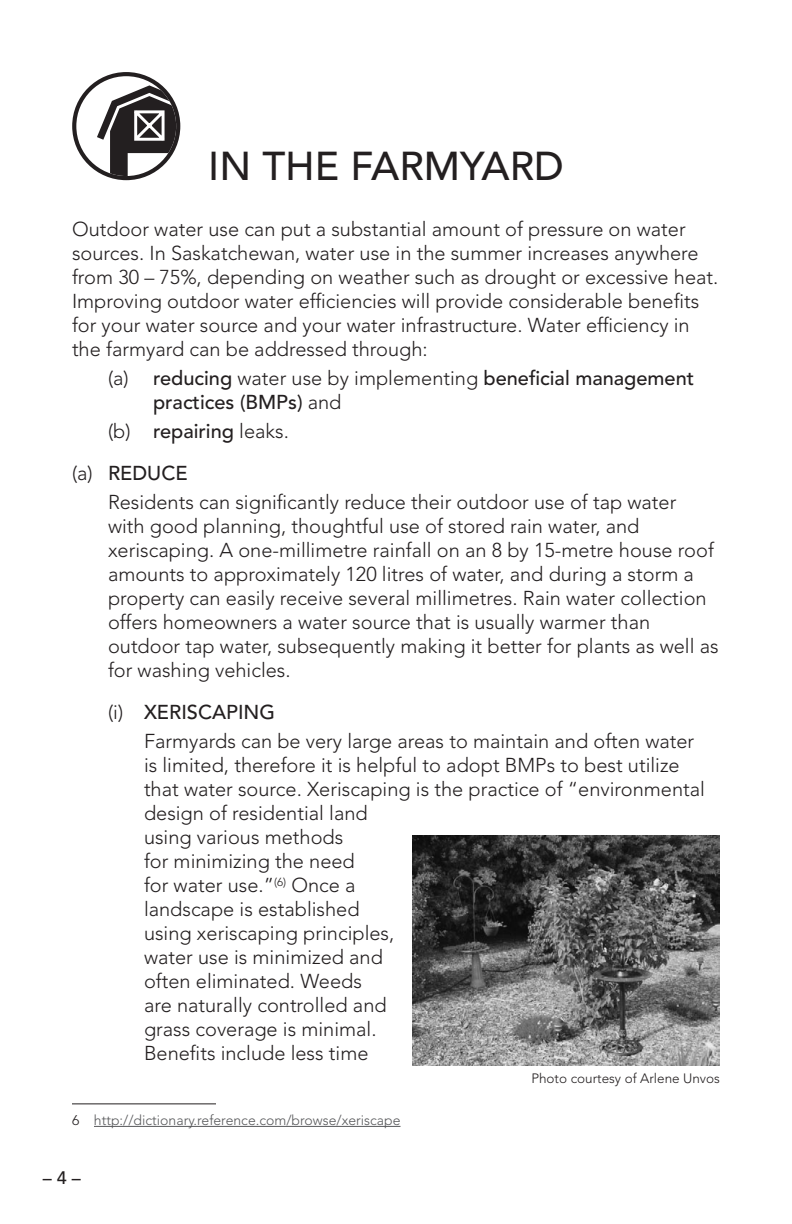
<style>
.page{position:relative;width:792px;height:1224px;background:#fff}
.page>*{position:absolute;margin:0;border:0;box-sizing:border-box;transform-origin:0 0}
.t1{font:500 40px "Avenir LT Std";color:#231f20}
.t2{font:300 20px/24px "Avenir LT Std";color:#231f20}
.t3{font:500 20px/24px "Avenir LT Std";color:#231f20}
.t4{font:500 18px "Avenir LT Std";color:#231f20}
.t5{font:300 14px "Avenir LT Std";color:#57585a}
.t6{font:300 13.6px "Avenir LT Std";color:#231f20}
.s1{font-weight:300}
.s2{font-weight:500}
.s3{color:#231f20}
</style>
<div class="page">
<hr style="left:72px;top:1103px;width:144px;height:1px;background:#231f20">
<hr style="left:94px;top:1126px;width:307px;height:1px;background:#57585a">
<img style="left:413px;top:835px;width:307px;height:230px">
<svg style="left:72px;top:72px;width:108px;height:108px"></svg>
<p class="t1" style="left:208px;top:143px;width:357px">IN THE FARMYARD</p>
<p class="t2" style="left:72px;top:217px;width:648px">Outdoor water use can put a substantial amount of pressure on water sources. In Saskatchewan, water use in the summer increases anywhere from 30 – 75%, depending on weather such as drought or excessive heat.<br>Improving outdoor water efficiencies will provide considerable benefits for your water source and your water infrastructure. Water efficiency in the farmyard can be addressed through:</p>
<p class="t3" style="left:153px;top:367px;width:543px;text-indent:-45px"><span class="s1">(a)</span> reducing <span class="s1">water use by implementing</span> beneficial management practices (BMPs) <span class="s1">and</span></p>
<p class="t3" style="left:72px;top:411px;width:218px;line-height:42px;text-indent:36px"><span class="s1">(b)</span> repairing <span class="s1">leaks. (a)</span> REDUCE</p>
<p class="t2" style="left:108px;top:491px;width:612px">Residents can significantly reduce their outdoor use of tap water<br>with good planning, thoughtful use of stored rain water, and xeriscaping. A one-millimetre rainfall on an 8 by 15-metre house roof amounts to approximately 120 litres of water, and during a storm a property can easily receive several millimetres. Rain water collection offers homeowners a water source that is usually warmer than outdoor tap water, subsequently making it better for plants as well as for washing vehicles.</p>
<p class="t2" style="left:144px;top:698px;width:552px;line-height:29px;text-indent:-36px">(i) <span class="s2">XERISCAPING<br></span>Farmyards can be very large areas to maintain and often water</p>
<p class="t2" style="left:144px;top:754px;width:562px">is limited, therefore it is helpful to adopt BMPs to best utilize that water source. Xeriscaping is the practice of “environmental design of residential land<br>using various methods<br>for minimizing the need<br>for water use.”<sup>(6)</sup> Once a<br>landscape is established<br>using xeriscaping principles,<br>water use is minimized and<br>often eliminated. Weeds<br>are naturally controlled and<br>grass coverage is minimal.<br>Benefits include less time</p>
<p class="t5" style="left:72px;top:1112px;width:330px"><span class="s3">6</span> http://dictionary.reference.com/browse/xeriscape</p>
<p class="t4" style="left:43px;top:1167px;width:40px">– 4 –</p>
<p class="t6" style="left:531px;top:1070px;width:190px">Photo courtesy of Arlene Unvos</p>
</div>
